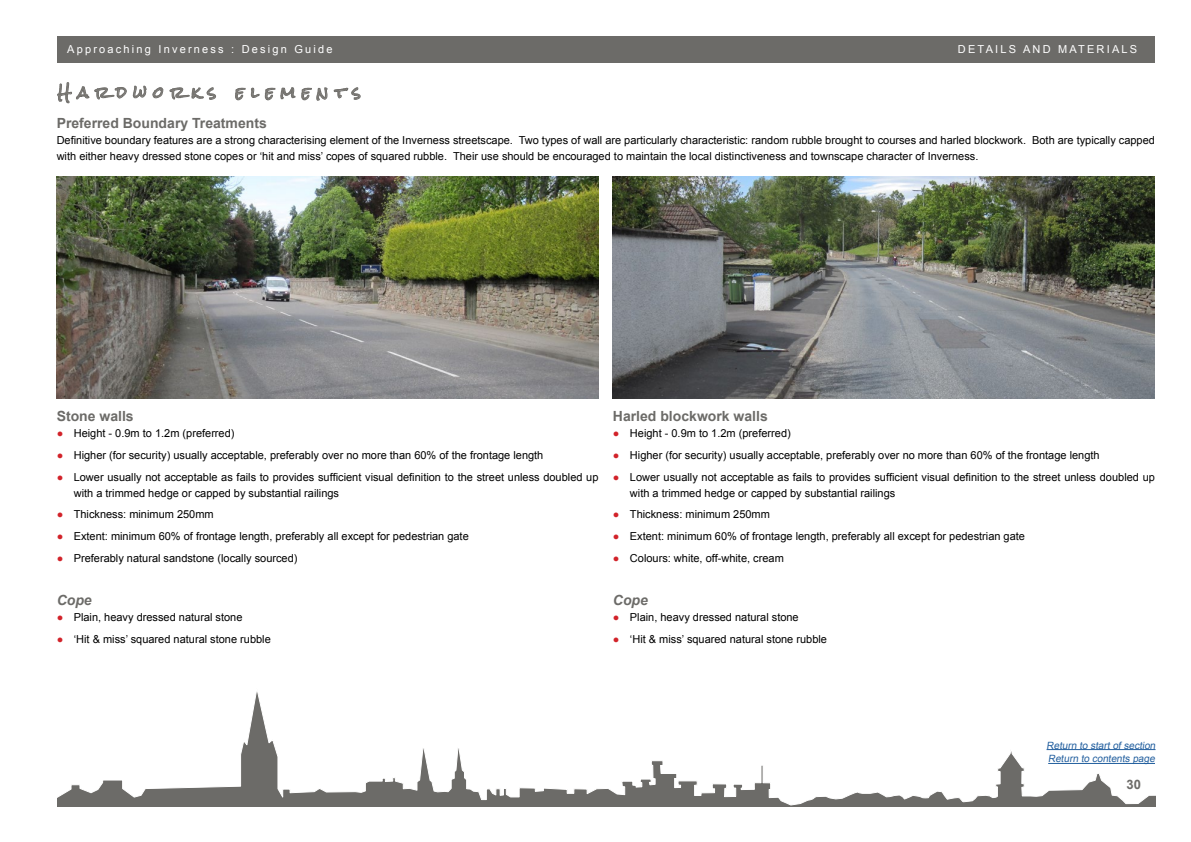
<style>
.page{position:relative;width:1191px;height:842px;background:#fff}
.page>*{position:absolute;margin:0;border:0;box-sizing:border-box;transform-origin:0 0}
.t1{font:15px "Rock Salt";letter-spacing:.445em;color:#777571}
.t2{font:700 14px "Arial";color:#6c6b68}
.t3{font:italic 700 14px "Arial";color:#6c6b68}
.t4{font:700 13px "Arial";color:#6c6b68}
.t5{font:11px/16px "Arial";color:#000}
.t6{font:11px "Arial";letter-spacing:.2em;color:#fff}
.t7{font:10px "Arial";color:#215e9e}
.s1{color:#d2232a}
</style>
<div class="page">
<div style="left:58px;top:36px;width:1097px;height:27px;background:#6c6b68"></div>
<svg style="left:57px;top:691px;width:1099px;height:115px"></svg>
<svg style="left:57px;top:82px;width:159px;height:22px"></svg>
<svg style="left:235px;top:87px;width:126px;height:14px"></svg>
<img style="left:57px;top:176px;width:541px;height:223px">
<img style="left:613px;top:176px;width:541px;height:223px">
<hr style="left:1048px;top:763px;width:107px;height:1px;background:#215e9e">
<hr style="left:1046px;top:749px;width:109px;height:1px;background:#215e9e">
<p class="t6" style="left:67px;top:41px;width:267px">Approaching Inverness : Design Guide</p>
<p class="t6" style="left:958px;top:41px;width:181px">DETAILS AND MATERIALS</p>
<h1 class="t1" style="left:58px;top:84px;width:160px">Hardworks</h1>
<h1 class="t1" style="left:236px;top:84px;width:127px">elements</h1>
<p class="t2" style="left:57px;top:114px;width:212px">Preferred Boundary Treatments</p>
<p class="t5" style="left:57px;top:132px;width:1099px">Definitive boundary features are a strong characterising element of the Inverness streetscape. Two types of wall are particularly characteristic: random rubble brought to courses and harled blockwork. Both are typically capped with either heavy dressed stone copes or ‘hit and miss’ copes of squared rubble. Their use should be encouraged to maintain the local distinctiveness and townscape character of Inverness.</p>
<p class="t2" style="left:57px;top:407px;width:79px">Stone walls</p>
<p class="t5" style="left:57px;top:425px;width:179px"><span class="s1">●</span> Height - 0.9m to 1.2m (preferred)</p>
<p class="t5" style="left:57px;top:447px;width:488px"><span class="s1">●</span> Higher (for security) usually acceptable, preferably over no more than 60% of the frontage length</p>
<p class="t5" style="left:74px;top:469px;width:526px;text-indent:-17px"><span class="s1">●</span> Lower usually not acceptable as fails to provides sufficient visual definition to the street unless doubled up with a trimmed hedge or capped by substantial railings</p>
<p class="t5" style="left:57px;top:506px;width:158px"><span class="s1">●</span> Thickness: minimum 250mm</p>
<p class="t5" style="left:57px;top:528px;width:413px"><span class="s1">●</span> Extent: minimum 60% of frontage length, preferably all except for pedestrian gate</p>
<p class="t5" style="left:57px;top:550px;width:242px"><span class="s1">●</span> Preferably natural sandstone (locally sourced)</p>
<p class="t3" style="left:57px;top:591px;width:37px">Cope</p>
<p class="t5" style="left:57px;top:609px;width:187px"><span class="s1">●</span> Plain, heavy dressed natural stone</p>
<p class="t5" style="left:57px;top:631px;width:216px"><span class="s1">●</span> ‘Hit &amp; miss’ squared natural stone rubble</p>
<p class="t2" style="left:613px;top:407px;width:156px">Harled blockwork walls</p>
<p class="t5" style="left:613px;top:425px;width:179px"><span class="s1">●</span> Height - 0.9m to 1.2m (preferred)</p>
<p class="t5" style="left:613px;top:447px;width:488px"><span class="s1">●</span> Higher (for security) usually acceptable, preferably over no more than 60% of the frontage length</p>
<p class="t5" style="left:630px;top:469px;width:526px;text-indent:-17px"><span class="s1">●</span> Lower usually not acceptable as fails to provides sufficient visual definition to the street unless doubled up with a trimmed hedge or capped by substantial railings</p>
<p class="t5" style="left:613px;top:506px;width:158px"><span class="s1">●</span> Thickness: minimum 250mm</p>
<p class="t5" style="left:613px;top:528px;width:413px"><span class="s1">●</span> Extent: minimum 60% of frontage length, preferably all except for pedestrian gate</p>
<p class="t5" style="left:613px;top:550px;width:172px"><span class="s1">●</span> Colours: white, off-white, cream</p>
<p class="t3" style="left:613px;top:591px;width:36px">Cope</p>
<p class="t5" style="left:613px;top:609px;width:187px"><span class="s1">●</span> Plain, heavy dressed natural stone</p>
<p class="t5" style="left:613px;top:631px;width:216px"><span class="s1">●</span> ‘Hit &amp; miss’ squared natural stone rubble</p>
<p class="t7" style="left:1046px;top:738px;width:112px">Return to start of section</p>
<p class="t7" style="left:1048px;top:752px;width:110px">Return to contents page</p>
<p class="t4" style="left:1126px;top:775px;width:16px">30</p>
</div>
